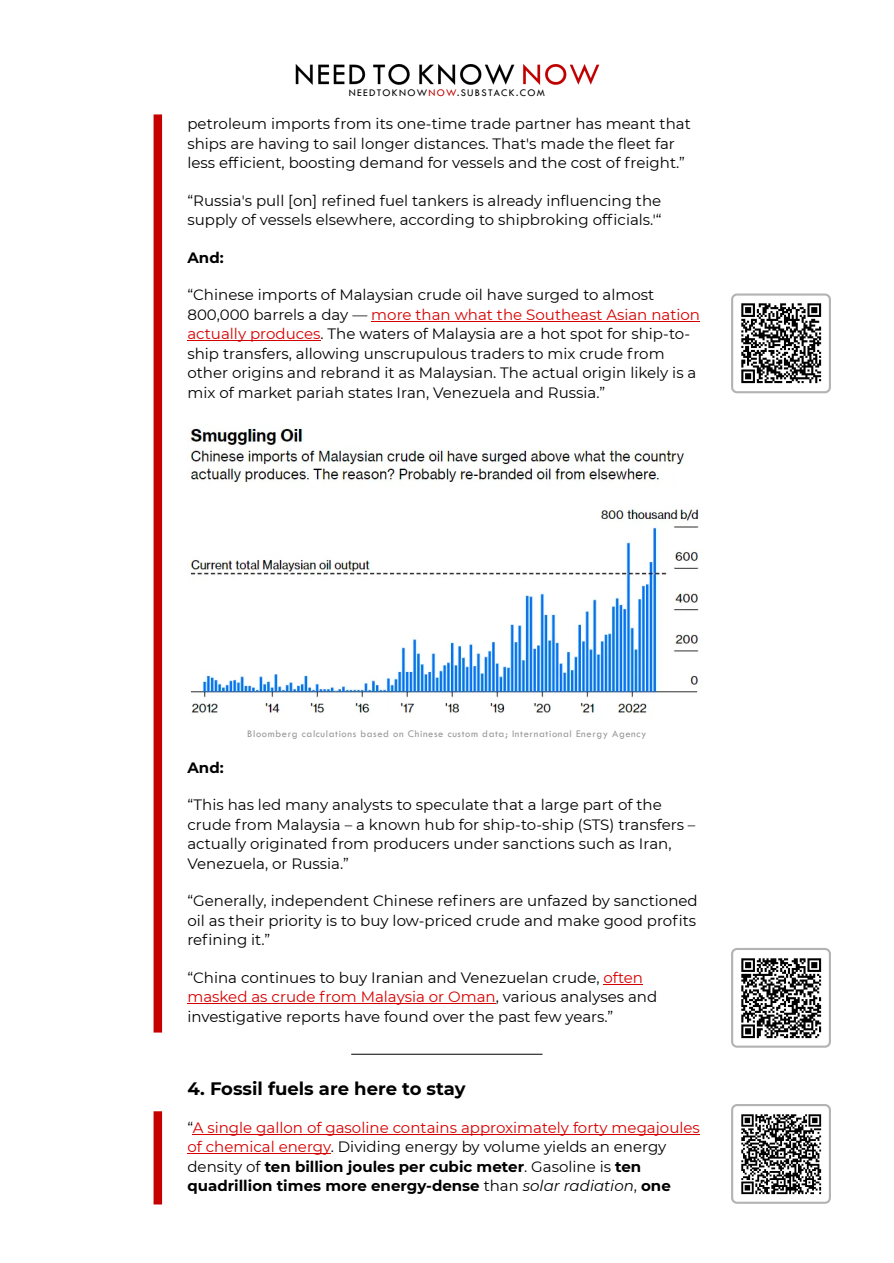
<style>
.page{position:relative;width:894px;height:1263px;background:#fff}
.page>*{position:absolute;margin:0;border:0;box-sizing:border-box;transform-origin:0 0}
.t1{font:700 18px "Montserrat";color:#000}
.t2{font:15px/19.5px "Montserrat";color:#000}
.t3{font:15px/19.5px "Montserrat";color:#d60000}
.t4{font:700 15px "Montserrat";letter-spacing:.005em;color:#000}
.t5{font:10.5px "Tw Cen";letter-spacing:.06em;color:#999}
.t6{font:10.5px "Tw Cen";letter-spacing:.13em;color:#000}
.s1{color:#bf0000}
.s2{color:#d60000}
.s3{color:#000}
.s4{font-weight:700;color:#000}
.s5{font-style:italic;color:#000}
</style>
<div class="page">
<img style="left:295px;top:64px;width:305px;height:21px">
<div style="left:153px;top:119px;width:9px;height:909px;background:#c60000"></div>
<div style="left:153px;top:1115px;width:9px;height:85px;background:#c60000"></div>
<hr style="left:371px;top:321px;width:328px;height:1px;background:#d60000">
<hr style="left:187px;top:340px;width:133px;height:1px;background:#d60000">
<hr style="left:603px;top:984px;width:40px;height:1px;background:#d60000">
<hr style="left:187px;top:1003px;width:308px;height:1px;background:#d60000">
<hr style="left:193px;top:1134px;width:506px;height:1px;background:#d60000">
<hr style="left:187px;top:1153px;width:143px;height:1px;background:#d60000">
<img style="left:187px;top:428px;width:515px;height:286px">
<hr style="left:351px;top:1054px;width:191px;height:1px;background:#000">
<div style="left:730px;top:293px;width:100px;height:100px;background:#fff;border:2px solid #b3b3b3;border-radius:5px"></div>
<div style="left:730px;top:948px;width:100px;height:100px;background:#fff;border:2px solid #b3b3b3;border-radius:5px"></div>
<div style="left:730px;top:1104px;width:100px;height:100px;background:#fff;border:2px solid #b3b3b3;border-radius:5px"></div>
<img style="left:741px;top:303px;width:81px;height:81px">
<img style="left:741px;top:958px;width:81px;height:81px">
<img style="left:741px;top:1114px;width:81px;height:81px">
<p class="t6" style="left:348px;top:89px;width:197px">NEEDTOKNOW<span class="s1">NOW</span>.SUBSTACK.COM</p>
<p class="t2" style="left:187px;top:114px;width:504px">petroleum imports from its one-time trade partner has meant that ships are having to sail longer distances. That's made the fleet far less efficient, boosting demand for vessels and the cost of freight.”</p>
<p class="t2" style="left:187px;top:191px;width:475px">“Russia's pull [on] refined fuel tankers is already influencing the supply of vessels elsewhere, according to shipbroking officials.'“</p>
<p class="t4" style="left:187px;top:248px;width:38px">And:</p>
<p class="t2" style="left:187px;top:285px;width:514px">“Chinese imports of Malaysian crude oil have surged to almost 800,000 barrels a day — <span class="s2">more than what the Southeast Asian nation actually produces</span>. The waters of Malaysia are a hot spot for ship-to&shy;ship transfers, allowing unscrupulous traders to mix crude from other origins and rebrand it as Malaysian. The actual origin likely is a mix of market pariah states Iran, Venezuela and Russia.”</p>
<p class="t5" style="left:247px;top:729px;width:400px">Bloomberg calculations based on Chinese custom data; International Energy Agency</p>
<p class="t4" style="left:187px;top:758px;width:38px">And:</p>
<p class="t2" style="left:187px;top:795px;width:509px">“This has led many analysts to speculate that a large part of the crude from Malaysia – a known hub for ship-to-ship (STS) transfers – actually originated from producers under sanctions such as Iran, Venezuela, or Russia.”</p>
<p class="t2" style="left:187px;top:891px;width:511px;text-align:justify">“Generally, independent Chinese refiners are unfazed by sanctioned oil as their priority is to buy low-priced crude and make good profits refining it.”</p>
<p class="t2" style="left:187px;top:968px;width:471px">“China continues to buy Iranian and Venezuelan crude, <span class="s2">often masked as crude from Malaysia or Oman</span>, various analyses and investigative reports have found over the past few years.”</p>
<p class="t1" style="left:187px;top:1078px;width:280px">4. Fossil fuels are here to stay</p>
<p class="t3" style="left:187px;top:1118px;width:513px"><span class="s3">“</span>A single gallon of gasoline contains approximately forty megajoules of chemical energy<span class="s3">. Dividing energy by volume yields an energy density of</span> <span class="s4">ten billion joules per cubic meter</span><span class="s3">. Gasoline is</span> <span class="s4">ten quadrillion times more energy-dense</span> <span class="s3">than</span> <span class="s5">solar radiation</span><span class="s3">,</span> <span class="s4">one</span></p>
</div>
